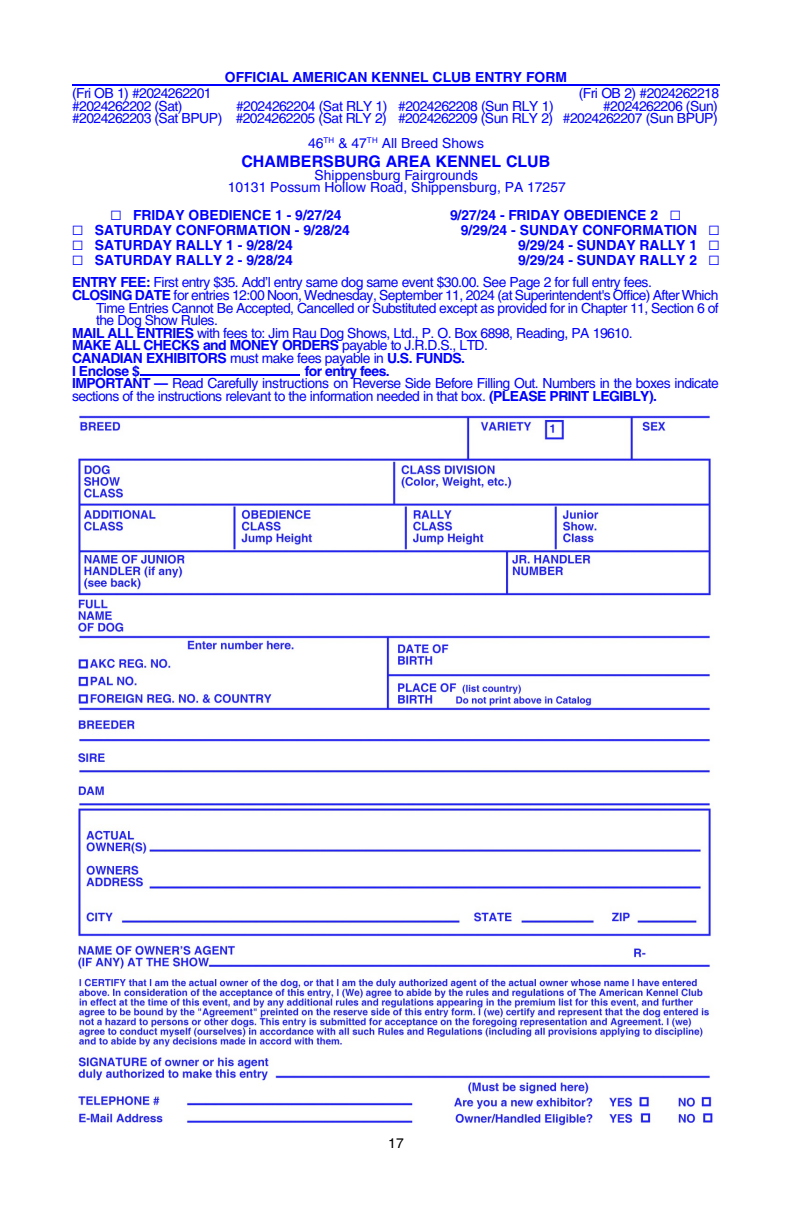
<style>
.page{position:relative;width:792px;height:1224px;background:#fff}
.page>*{position:absolute;margin:0;border:0;box-sizing:border-box;transform-origin:0 0}
.t1{font:700 16px "Helvetica";color:#00f}
.t2{font:14px/12.6px "Helvetica";letter-spacing:-.04em;color:#00f}
.t3{font:700 14px "Helvetica";color:#00f}
.t4{font:700 14px "Helvetica";letter-spacing:-.03em;color:#00f}
.t5{font:14px/12.4px "Helvetica";color:#00f;text-align:center}
.t6{font:700 14px "Helvetica";letter-spacing:-.04em;color:#00f}
.t7{font:14px "Helvetica";color:#000}
.s1{font-weight:700}
.s2{font-weight:400}
</style>
<div class="page">
<img style="left:78px;top:415px;width:635px;height:711px">
<hr style="left:72px;top:84px;width:648px;height:2px;background:#00f">
<hr style="left:140px;top:374px;width:160px;height:1px;background:#00f">
<p class="t3" style="left:225px;top:72px;width:344px">OFFICIAL AMERICAN KENNEL CLUB ENTRY FORM</p>
<p class="t2" style="left:72px;top:88px;width:141px">(Fri OB 1) #2024262201</p>
<p class="t2" style="left:579px;top:88px;width:142px">(Fri OB 2) #2024262218</p>
<p class="t2" style="left:72px;top:101px;width:112px">#2024262202 (Sat)</p>
<p class="t2" style="left:236px;top:101px;width:319px">#2024262204 (Sat RLY 1) #2024262208 (Sun RLY 1)</p>
<p class="t2" style="left:72px;top:101px;width:647px;text-align:right">#2024262206 (Sun)<br>#2024262203 (Sat BPUP) #2024262205 (Sat RLY 2) #2024262209 (Sun RLY 2) #2024262207 (Sun BPUP)</p>
<p class="t5" style="left:308px;top:138px;width:177px">46<sup>TH</sup> &amp; 47<sup>TH</sup> All Breed Shows</p>
<p class="t1" style="left:241px;top:155px;width:310px">CHAMBERSBURG AREA KENNEL CLUB</p>
<p class="t5" style="left:228px;top:170px;width:340px">Shippensburg Fairgrounds<br>10131 Possum Hollow Road, Shippensburg, PA 17257</p>
<p class="t3" style="left:133px;top:210px;width:210px">FRIDAY OBEDIENCE 1 - 9/27/24</p>
<p class="t3" style="left:450px;top:210px;width:210px">9/27/24 - FRIDAY OBEDIENCE 2</p>
<p class="t3" style="left:95px;top:225px;width:256px">SATURDAY CONFORMATION - 9/28/24</p>
<p class="t3" style="left:461px;top:225px;width:238px">9/29/24 - SUNDAY CONFORMATION</p>
<p class="t3" style="left:95px;top:240px;width:199px">SATURDAY RALLY 1 - 9/28/24</p>
<p class="t3" style="left:518px;top:240px;width:181px">9/29/24 - SUNDAY RALLY 1</p>
<p class="t3" style="left:95px;top:255px;width:199px">SATURDAY RALLY 2 - 9/28/24</p>
<p class="t2" style="left:72px;top:250px;width:627px;line-height:22.6px;text-indent:446px"><span class="s1">9/29/24 - SUNDAY RALLY 2<br>ENTRY FEE:</span> First entry $35. Add’l entry same dog same event $30.00. See Page 2 for full entry fees.</p>
<p class="t2" style="left:72px;top:290px;width:648px"><span class="s1">CLOSING DATE</span> for entries 12:00 Noon, Wednesday, September 11, 2024 (at Superintendent's Office) After Which</p>
<p class="t2" style="left:96px;top:303px;width:624px">Time Entries Cannot Be Accepted, Cancelled or Substituted except as provided for in Chapter 11, Section 6 of</p>
<p class="t2" style="left:96px;top:315px;width:123px">the Dog Show Rules.</p>
<p class="t2" style="left:72px;top:328px;width:562px"><span class="s1">MAIL ALL ENTRIES</span> with fees to: Jim Rau Dog Shows, Ltd., P. O. Box 6898, Reading, PA 19610.</p>
<p class="t4" style="left:72px;top:340px;width:418px">MAKE ALL CHECKS and MONEY ORDERS <span class="s2">payable to J.R.D.S., LTD.</span></p>
<p class="t4" style="left:72px;top:353px;width:395px">CANADIAN EXHIBITORS <span class="s2">must make fees payable in</span> U.S. FUNDS.</p>
<p class="t6" style="left:72px;top:365px;width:69px">I Enclose $</p>
<p class="t2" style="left:72px;top:366px;width:648px;text-indent:233px"><span class="s1">for entry fees.<br>IMPORTANT —</span> Read Carefully instructions on Reverse Side Before Filling Out. Numbers in the boxes indicate sections of the instructions relevant to the information needed in that box. <span class="s1">(PLEASE PRINT LEGIBLY).</span></p>
<p class="t7" style="left:388px;top:1138px;width:17px">17</p>
</div>
